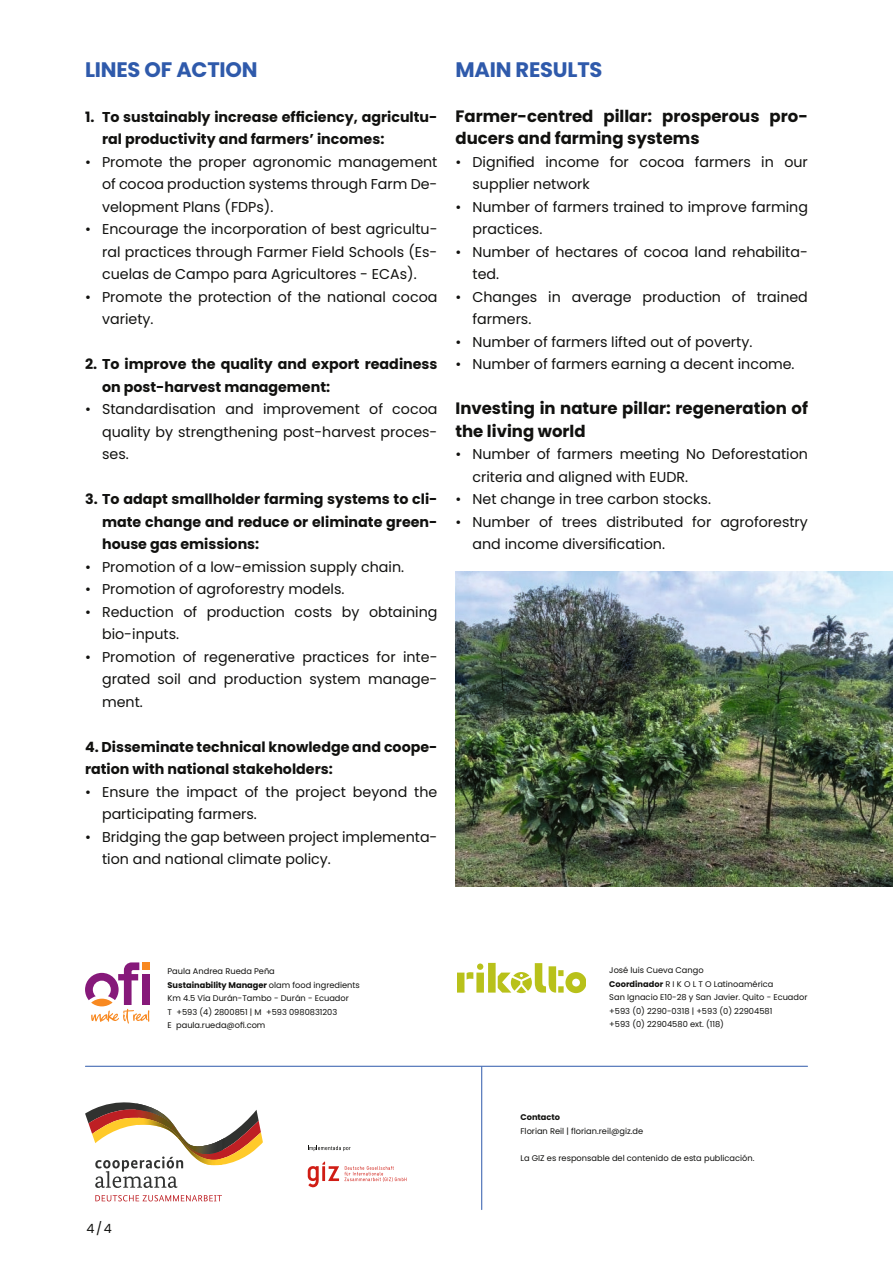
<style>
.page{position:relative;width:893px;height:1263px;background:#fff}
.page>*{position:absolute;margin:0;border:0;box-sizing:border-box;transform-origin:0 0}
.t1{font:700 21px "Poppins";letter-spacing:-.01em;color:#2f5aab}
.t2{font:700 16.5px/22.5px "Poppins";color:#11110f}
.t3{font:14.25px/22.5px "Poppins";color:#11110f}
.t4{font:700 14.25px/22.5px "Poppins";color:#11110f}
.t5{font:12.75px "Poppins";color:#11110f}
.t6{font:8.25px/13.5px "Poppins";color:#11110f}
.t7{font:700 8.25px "Poppins";color:#11110f}
.s1{font-weight:700}
</style>
<div class="page">
<svg style="left:308px;top:1161px;width:98px;height:26px"></svg>
<svg style="left:308px;top:1146px;width:43px;height:5px"></svg>
<svg style="left:95px;top:1195px;width:127px;height:6px"></svg>
<svg style="left:85px;top:1102px;width:178px;height:86px"></svg>
<hr style="left:85px;top:1066px;width:722px;height:1px;background:#2f5aab">
<hr style="left:481px;top:1067px;width:1px;height:142px;background:#2f5aab">
<img style="left:455px;top:572px;width:438px;height:315px">
<svg style="left:457px;top:963px;width:129px;height:30px"></svg>
<svg style="left:85px;top:962px;width:64px;height:61px"></svg>
<div style="left:142px;top:962px;width:7px;height:8px;background:#f88921"></div>
<h1 class="t1" style="left:85px;top:57px;width:174px">LINES OF ACTION</h1>
<p class="t4" style="left:102px;top:105px;width:337px;text-indent:-17px">1. To sustainably increase efficiency, agricultu&shy;ral productivity and farmers’ incomes:</p>
<p class="t3" style="left:102px;top:150px;width:337px;text-align:justify;text-indent:-17px">• Promote the proper agronomic management of cocoa production systems through Farm De&shy;velopment Plans (FDPs).</p>
<p class="t3" style="left:102px;top:218px;width:337px;text-align:justify;text-indent:-17px">• Encourage the incorporation of best agricultu&shy;ral practices through Farmer Field Schools (Es&shy;cuelas de Campo para Agricultores - ECAs).</p>
<p class="t3" style="left:102px;top:285px;width:337px;text-indent:-17px">• Promote the protection of the national cocoa variety.</p>
<p class="t4" style="left:102px;top:353px;width:337px;text-indent:-17px">2. To improve the quality and export readiness on post-harvest management:</p>
<p class="t3" style="left:102px;top:398px;width:337px;text-align:justify;text-indent:-17px">• Standardisation and improvement of cocoa quality by strengthening post-harvest proces&shy;ses.</p>
<p class="t4" style="left:102px;top:488px;width:337px;text-align:justify;text-indent:-17px">3. To adapt smallholder farming systems to cli&shy;mate change and reduce or eliminate green&shy;house gas emissions:</p>
<p class="t3" style="left:85px;top:555px;width:321px">• Promotion of a low-emission supply chain.</p>
<p class="t3" style="left:85px;top:578px;width:261px">• Promotion of agroforestry models.</p>
<p class="t3" style="left:102px;top:600px;width:337px;text-indent:-17px">• Reduction of production costs by obtaining bio-inputs.</p>
<p class="t3" style="left:102px;top:645px;width:337px;text-align:justify;text-indent:-17px">• Promotion of regenerative practices for inte&shy;grated soil and production system manage&shy;ment.</p>
<p class="t4" style="left:85px;top:735px;width:354px">4. Disseminate technical knowledge and coope&shy;ration with national stakeholders:</p>
<p class="t3" style="left:102px;top:780px;width:337px;text-indent:-17px">• Ensure the impact of the project beyond the participating farmers.</p>
<p class="t3" style="left:102px;top:825px;width:337px;text-indent:-17px">• Bridging the gap between project implementa&shy;tion and national climate policy.</p>
<h1 class="t1" style="left:455px;top:57px;width:148px">MAIN RESULTS</h1>
<p class="t2" style="left:455px;top:105px;width:354px">Farmer-centred pillar: prosperous pro&shy;ducers and farming systems</p>
<p class="t3" style="left:472px;top:150px;width:337px;text-indent:-17px">• Dignified income for cocoa farmers in our supplier network</p>
<p class="t3" style="left:472px;top:195px;width:337px;text-indent:-17px">• Number of farmers trained to improve farming practices.</p>
<p class="t3" style="left:472px;top:240px;width:337px;text-indent:-17px">• Number of hectares of cocoa land rehabilita&shy;ted.</p>
<p class="t3" style="left:472px;top:285px;width:337px;text-indent:-17px">• Changes in average production of trained farmers.</p>
<p class="t3" style="left:455px;top:330px;width:298px">• Number of farmers lifted out of poverty.</p>
<p class="t3" style="left:455px;top:353px;width:341px">• Number of farmers earning a decent income.</p>
<p class="t2" style="left:455px;top:397px;width:354px">Investing in nature pillar: regeneration of the living world</p>
<p class="t3" style="left:472px;top:443px;width:337px;text-indent:-17px">• Number of farmers meeting No Deforestation criteria and aligned with EUDR.</p>
<p class="t3" style="left:455px;top:488px;width:257px">• Net change in tree carbon stocks.</p>
<p class="t3" style="left:472px;top:510px;width:337px;text-indent:-17px">• Number of trees distributed for agroforestry and income diversification.</p>
<p class="t6" style="left:168px;top:965px;width:194px">Paula Andrea Rueda Peña<br><span class="s1">Sustainability Manager</span> olam food ingredients Km 4.5 Vía Durán-Tambo - Durán - Ecuador<br>T +593 (4) 2800851 | M +593 0980831203<br>E paula.rueda@ofi.com</p>
<p class="t5" style="left:86px;top:1221px;width:27px">4/4</p>
<p class="t6" style="left:609px;top:964px;width:200px">José luis Cueva Cango<br><span class="s1">Coordinador</span> R I K O L T O Latinoamérica<br>San Ignacio E10-28 y San Javier. Quito - Ecuador +593 (0) 2290-0318 | +593 (0) 22904581<br>+593 (0) 22904580 ext. (118)</p>
<p class="t7" style="left:520px;top:1112px;width:41px">Contacto</p>
<p class="t6" style="left:520px;top:1124px;width:124px">Florian Reil | florian.reil@giz.de</p>
<p class="t6" style="left:520px;top:1151px;width:236px">La GIZ es responsable del contenido de esta publicación.</p>
</div>
